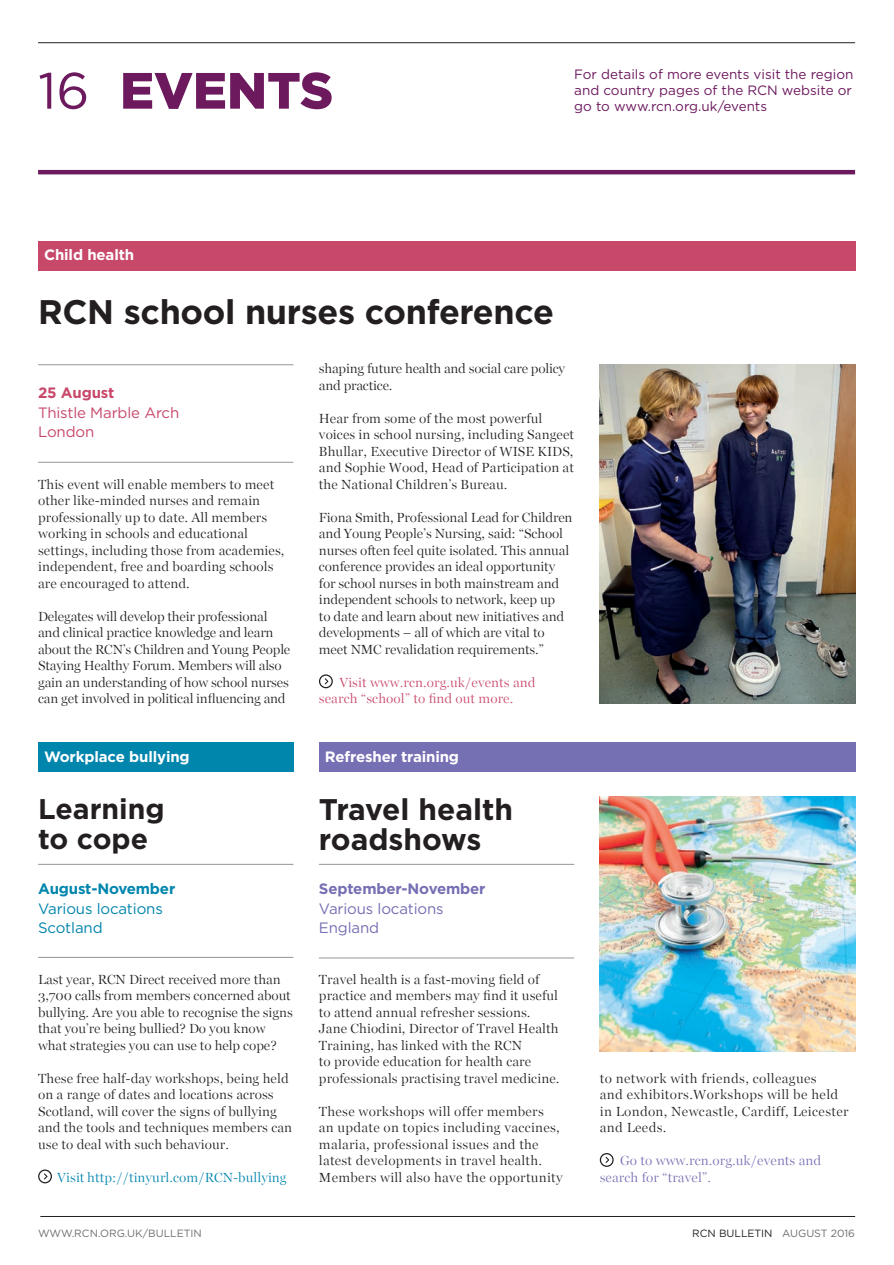
<style>
.page{position:relative;width:894px;height:1265px;background:#fff}
.page>*{position:absolute;margin:0;border:0;box-sizing:border-box;transform-origin:0 0}
.t1{font:900 51px "Gotham";color:#6d195e}
.t2{font:700 34.05px "Gotham";letter-spacing:-.01em;color:#231f20}
.t3{font:700 29.85px/30px "Gotham";color:#231f20}
.t4{font:700 28.35px/30px "Gotham";color:#231f20}
.t5{font:700 15px "Gotham";letter-spacing:-.01em;color:#fff}
.t6{font:15px/19.5px "Gotham";letter-spacing:-.01em;color:#0085ad}
.t7{font:15px/19.5px "Gotham";letter-spacing:-.01em;color:#c8486a}
.t8{font:15px/19.5px "Gotham";letter-spacing:-.01em;color:#756fb3}
.t9{font:700 15px "Gotham";letter-spacing:-.01em;color:#756fb3}
.t10{font:700 15px "Gotham";letter-spacing:-.01em;color:#0085ad}
.t11{font:700 15px "Gotham";letter-spacing:-.01em;color:#c8486a}
.t12{font:300 13.5px/16.5px "SD Georgia";color:#231f20}
.t13{font:300 13.5px/16.5px "SD Georgia";letter-spacing:-.02em;color:#231f20}
.t14{font:300 13.5px/16.5px "SD Georgia";letter-spacing:.02em;color:#231f20}
.t15{font:13.5px/16.2px "Gotham";color:#6d195e;text-align:justify}
.t16{font:300 13.5px/16.5px "SD Georgia";color:#c8486a}
.t17{font:300 13.5px/16.5px "SD Georgia";color:#756fb3}
.t18{font:300 13.5px "SD Georgia";color:#0085ad}
.t19{font:10.5px "Gotham";color:#6c6d70}
.t20{font:10.5px "Gotham";color:#231f20}
.s1{font-weight:400}
.s2{color:#6c6d70}
</style>
<div class="page">
<hr style="left:38px;top:42px;width:816px;height:1px;background:#231f20">
<hr style="left:40px;top:1216px;width:814px;height:1px;background:#231f20">
<div style="left:38px;top:241px;width:816px;height:30px;background:#c8486a"></div>
<div style="left:38px;top:742px;width:255px;height:30px;background:#0085ad"></div>
<div style="left:319px;top:742px;width:535px;height:30px;background:#756fb3"></div>
<hr style="left:38px;top:170px;width:816px;height:4px;background:#6d195e">
<hr style="left:319px;top:957px;width:255px;height:1px;background:#939598">
<hr style="left:38px;top:957px;width:255px;height:1px;background:#939598">
<hr style="left:38px;top:364px;width:255px;height:1px;background:#939598">
<hr style="left:319px;top:864px;width:255px;height:1px;background:#939598">
<hr style="left:38px;top:864px;width:255px;height:1px;background:#939598">
<svg style="left:599px;top:1153px;width:14px;height:14px"></svg>
<svg style="left:38px;top:1169px;width:14px;height:14px"></svg>
<svg style="left:319px;top:674px;width:14px;height:14px"></svg>
<img style="left:599px;top:364px;width:255px;height:339px">
<hr style="left:38px;top:462px;width:255px;height:1px;background:#939598">
<img style="left:599px;top:796px;width:255px;height:255px">
<h1 class="t1" style="left:38px;top:55px;width:296px"><span class="s1">16</span> EVENTS</h1>
<p class="t15" style="left:574px;top:65px;width:280px">For details of more events visit the region and country pages of the RCN website or go to www.rcn.org.uk/events</p>
<p class="t5" style="left:44px;top:245px;width:91px">Child health</p>
<h2 class="t2" style="left:38px;top:289px;width:517px">RCN school nurses conference</h2>
<p class="t11" style="left:38px;top:383px;width:78px">25 August</p>
<p class="t7" style="left:38px;top:403px;width:143px">Thistle Marble Arch<br>London</p>
<p class="t12" style="left:38px;top:476px;width:248px">This event will enable members to meet other like-minded nurses and remain professionally up to date. All members working in schools and educational settings, including those from academies, independent, free and boarding schools are encouraged to attend.</p>
<p class="t13" style="left:38px;top:608px;width:254px">Delegates will develop their professional and clinical practice knowledge and learn about the RCN’s Children and Young People Staying Healthy Forum. Members will also gain an understanding of how school nurses can get involved in political influencing and</p>
<p class="t13" style="left:319px;top:360px;width:248px">shaping future health and social care policy and practice.</p>
<p class="t12" style="left:319px;top:410px;width:257px">Hear from some of the most powerful voices in school nursing, including Sangeet Bhullar, Executive Director of WISE KIDS, and Sophie Wood, Head of Participation at the National Children’s Bureau.</p>
<p class="t12" style="left:319px;top:509px;width:255px">Fiona Smith, Professional Lead for Children and Young People’s Nursing, said: “School nurses often feel quite isolated. This annual conference provides an ideal opportunity for school nurses in both mainstream and independent schools to network, keep up<br>to date and learn about new initiatives and developments – all of which are vital to meet NMC revalidation requirements.”</p>
<p class="t16" style="left:319px;top:674px;width:218px;text-indent:20px">Visit www.rcn.org.uk/events and search “school” to find out more.</p>
<p class="t5" style="left:44px;top:747px;width:147px">Workplace bullying</p>
<p class="t5" style="left:325px;top:747px;width:136px">Refresher training</p>
<h3 class="t4" style="left:38px;top:794px;width:128px">Learning to cope</h3>
<p class="t10" style="left:38px;top:879px;width:139px">August-November</p>
<p class="t6" style="left:38px;top:898px;width:126px">Various locations<br>Scotland</p>
<p class="t12" style="left:38px;top:971px;width:256px">Last year, RCN Direct received more than 3,700 calls from members concerned about bullying. Are you able to recognise the signs that you’re being bullied? Do you know what strategies you can use to help cope?</p>
<p class="t12" style="left:38px;top:1070px;width:255px">These free half-day workshops, being held on a range of dates and locations across Scotland, will cover the signs of bullying and the tools and techniques members can use to deal with such behaviour.</p>
<p class="t18" style="left:57px;top:1169px;width:231px">Visit http://tinyurl.com/RCN-bullying</p>
<h3 class="t3" style="left:319px;top:794px;width:196px">Travel health roadshows</h3>
<p class="t9" style="left:319px;top:879px;width:168px">September-November</p>
<p class="t8" style="left:319px;top:898px;width:126px">Various locations<br>England</p>
<p class="t12" style="left:319px;top:971px;width:242px">Travel health is a fast-moving field of practice and members may find it useful to attend annual refresher sessions.<br>Jane Chiodini, Director of Travel Health Training, has linked with the RCN<br>to provide education for health care professionals practising travel medicine.</p>
<p class="t12" style="left:319px;top:1103px;width:245px">These workshops will offer members<br>an update on topics including vaccines, malaria, professional issues and the latest developments in travel health.<br>Members will also have the opportunity</p>
<p class="t14" style="left:599px;top:1070px;width:250px">to network with friends, colleagues<br>and exhibitors.Workshops will be held in London, Newcastle, Cardiff, Leicester and Leeds.</p>
<p class="t17" style="left:599px;top:1152px;width:223px;text-indent:20px">Go to www.rcn.org.uk/events and search for “travel”.</p>
<p class="t19" style="left:38px;top:1227px;width:165px">WWW.RCN.ORG.UK/BULLETIN</p>
<p class="t20" style="left:692px;top:1227px;width:164px">RCN BULLETIN <span class="s2">AUGUST 2016</span></p>
</div>
